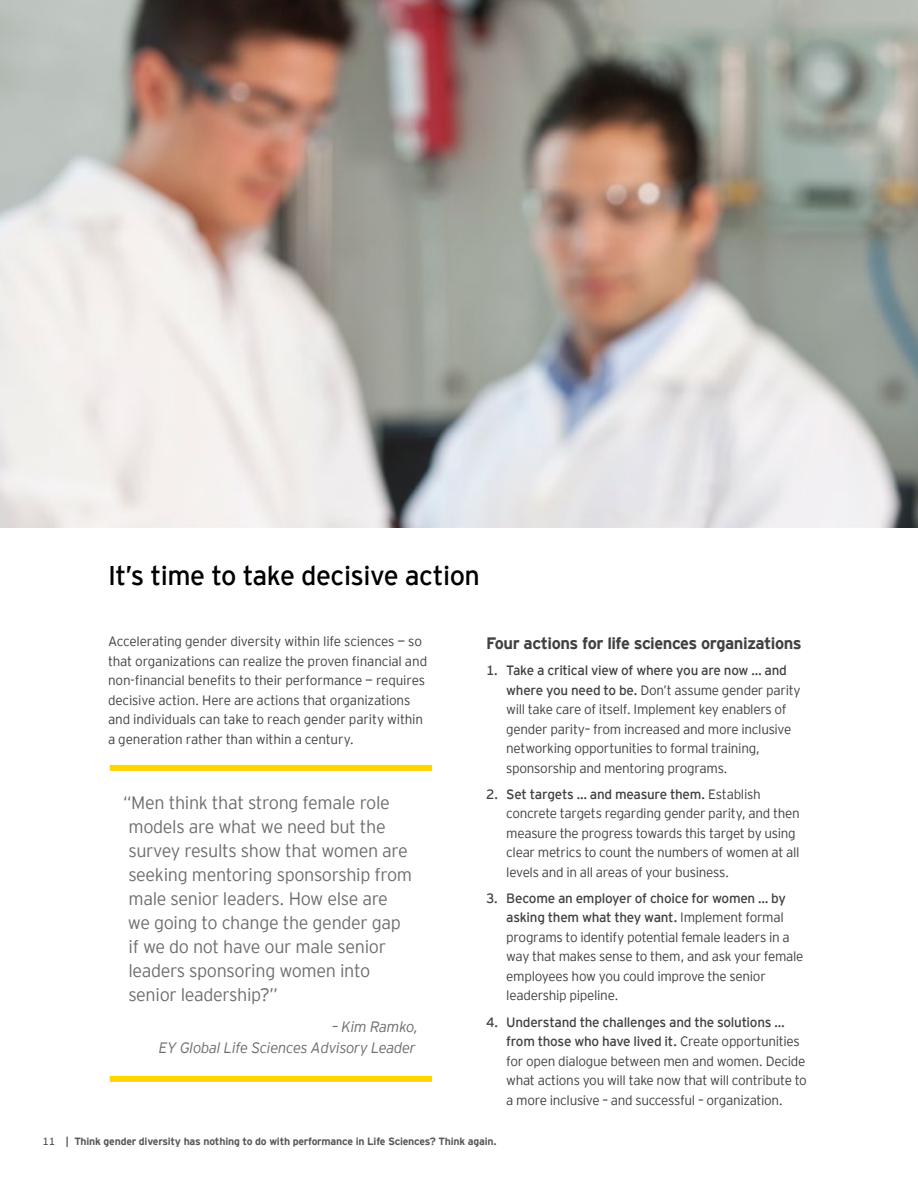
<style>
.page{position:relative;width:918px;height:1188px;background:#fff}
.page>*{position:absolute;margin:0;border:0;box-sizing:border-box;transform-origin:0 0}
.t1{font:27px "EY Interstate";letter-spacing:-.02em;color:#000}
.t2{font:300 18px/24px "EY Interstate";letter-spacing:-.02em;color:#6d6e71}
.t3{font:700 16.5px "EY Interstate";letter-spacing:-.03em;color:#414042}
.t4{font:italic 300 15px/21px "EY Interstate";letter-spacing:-.02em;color:#6d6e71;text-align:right}
.t5{font:300 13.5px/19.5px "EY Interstate";letter-spacing:-.02em;color:#414042}
.t6{font:700 10.5px "EY Interstate";letter-spacing:-.02em;color:#58595b}
.s1{font-weight:400}
</style>
<div class="page">
<img style="left:0;top:0;width:918px;height:527px">
<div style="left:110px;top:765px;width:322px;height:6px;background:#ffd400"></div>
<div style="left:110px;top:1076px;width:322px;height:6px;background:#ffd400"></div>
<h1 class="t1" style="left:108px;top:556px;width:374px">It’s time to take decisive action</h1>
<p class="t5" style="left:108px;top:631px;width:321px">Accelerating gender diversity within life sciences — so that organizations can realize the proven financial and non-financial benefits to their performance — requires decisive action. Here are actions that organizations and individuals can take to reach gender parity within a generation rather than within a century.</p>
<p class="t2" style="left:123px;top:790px;width:290px">“Men think that strong female role models are what we need but the survey results show that women are seeking mentoring sponsorship from male senior leaders. How else are<br>we going to change the gender gap<br>if we do not have our male senior leaders sponsoring women into senior leadership?”</p>
<p class="t4" style="left:159px;top:1015px;width:261px">– Kim Ramko,<br>EY Global Life Sciences Advisory Leader</p>
<p class="t3" style="left:486px;top:631px;width:317px">Four actions for life sciences organizations</p>
<p class="t5" style="left:506px;top:660px;width:296px;text-indent:-20px"><span class="s1">1. Take a critical view of where you are now … and where you need to be.</span> Don’t assume gender parity will take care of itself. Implement key enablers of gender parity– from increased and more inclusive networking opportunities to formal training, sponsorship and mentoring programs.</p>
<p class="t5" style="left:506px;top:783px;width:295px;text-indent:-20px"><span class="s1">2. Set targets … and measure them.</span> Establish concrete targets regarding gender parity, and then measure the progress towards this target by using clear metrics to count the numbers of women at all levels and in all areas of your business.</p>
<p class="t5" style="left:506px;top:888px;width:299px;text-indent:-20px"><span class="s1">3. Become an employer of choice for women … by asking them what they want.</span> Implement formal programs to identify potential female leaders in a way that makes sense to them, and ask your female employees how you could improve the senior leadership pipeline.</p>
<p class="t5" style="left:506px;top:1011px;width:302px;text-indent:-20px"><span class="s1">4. Understand the challenges and the solutions … from those who have lived it.</span> Create opportunities for open dialogue between men and women. Decide what actions you will take now that will contribute to a more inclusive – and successful – organization.</p>
<p class="t6" style="left:43px;top:1133px;width:456px"><span class="s1">11</span> | Think gender diversity has nothing to do with performance in Life Sciences? Think again.</p>
</div>
